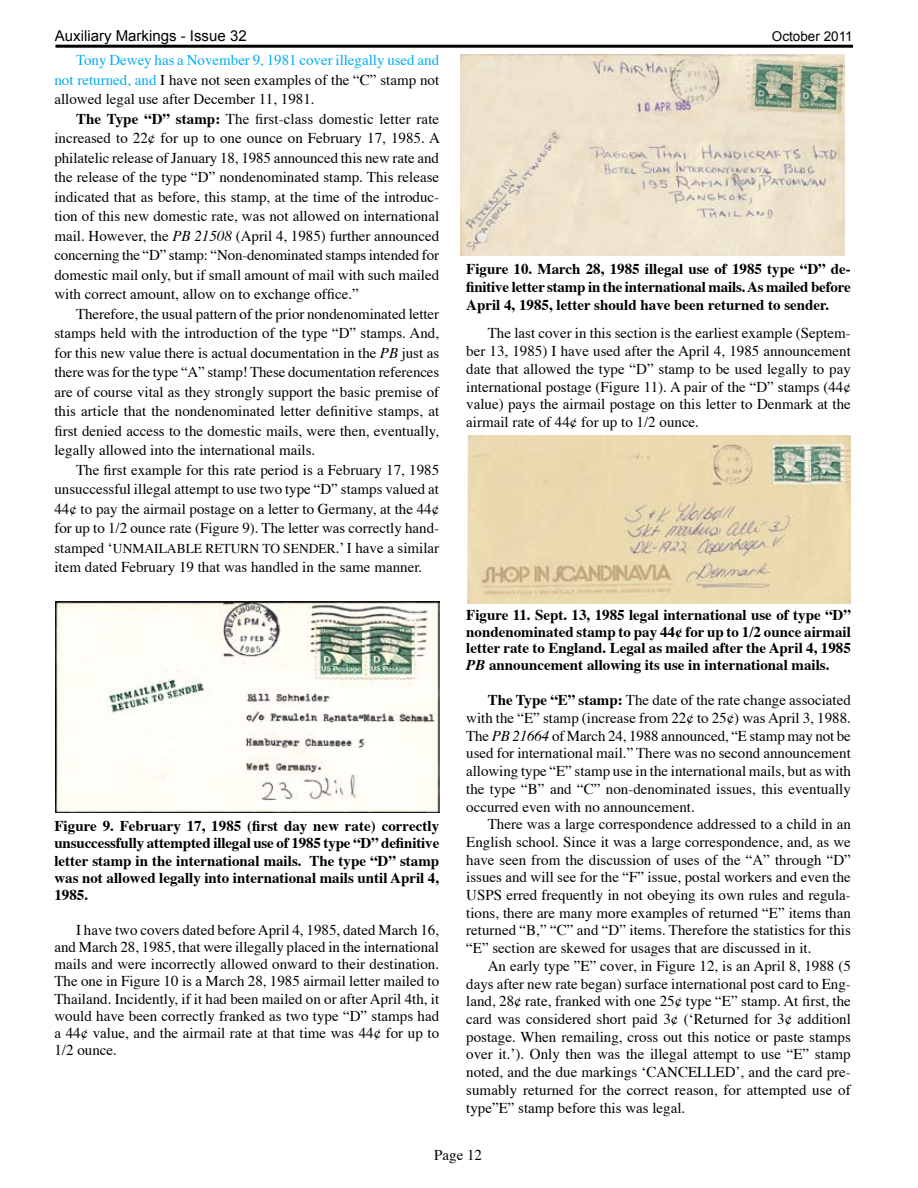
<style>
.page{position:relative;width:918px;height:1188px;background:#fff}
.page>*{position:absolute;margin:0;border:0;box-sizing:border-box;transform-origin:0 0}
.t1{font:15px/17.7px "Times";color:#000;text-align:justify}
.t2{font:700 15px/17.2px "Times";color:#000;text-align:justify}
.t3{font:15px "Arial";color:#000}
.t4{font:13.5px "Times";color:#000}
.t5{font:13.5px "Arial";color:#000}
.s1{color:#00adef}
.s2{font-weight:700}
.s3{font-style:italic}
.s4{font-size:15px}
</style>
<div class="page">
<hr style="left:55px;top:45px;width:798px;height:3px;background:#000">
<img style="left:461px;top:54px;width:383px;height:202px">
<img style="left:468px;top:436px;width:383px;height:168px">
<img style="left:56px;top:601px;width:383px;height:212px">
<p class="t3" style="left:55px;top:27px;width:193px">Auxiliary Markings - Issue 32</p>
<p class="t5" style="left:772px;top:29px;width:82px">October 2011</p>
<p class="t1" style="left:54px;top:49px;width:386px;line-height:19.5px;text-indent:22px"><span class="s1">Tony Dewey has a November 9, 1981 cover illegally used and not returned, and</span> I have not seen examples of the “C” stamp not allowed legal use after December 11, 1981.</p>
<p class="t1" style="left:54px;top:108px;width:387px;line-height:19.5px;text-indent:22px"><span class="s2">The Type “D” stamp:</span> The first-class domestic letter rate increased to 22¢ for up to one ounce on February 17, 1985. A philatelic release of January 18, 1985 announced this new rate and the release of the type “D” nondenominated stamp. This release indicated that as before, this stamp, at the time of the introduc&shy;tion of this new domestic rate, was not allowed on international mail. However, the <span class="s3">PB 21508</span> (April 4, 1985) further announced concerning the “D” stamp: “Non-denominated stamps intended for domestic mail only, but if small amount of mail with such mailed with correct amount, allow on to exchange office.”</p>
<p class="t1" style="left:54px;top:303px;width:386px;line-height:19.5px;text-indent:22px">Therefore, the usual pattern of the prior nondenominated letter stamps held with the introduction of the type “D” stamps. And, for this new value there is actual documentation in the <span class="s3">PB</span> just as there was for the type “A” stamp! These documentation references are of course vital as they strongly support the basic premise of this article that the nondenominated letter definitive stamps, at first denied access to the domestic mails, were then, eventually, legally allowed into the international mails.</p>
<p class="t1" style="left:54px;top:459px;width:386px;line-height:19.5px;text-indent:22px">The first example for this rate period is a February 17, 1985 unsuccessful illegal attempt to use two type “D” stamps valued at 44¢ to pay the airmail postage on a letter to Germany, at the 44¢ for up to 1/2 ounce rate (Figure 9). The letter was correctly hand-</p>
<p class="t4" style="left:54px;top:536px;width:386px"><span class="s4">stamped ‘</span>UNMAILABLE RETURN TO SENDER<span class="s4">.’ I have a similar</span></p>
<p class="t1" style="left:54px;top:557px;width:369px">item dated February 19 that was handled in the same manner.</p>
<p class="t2" style="left:54px;top:816px;width:386px">Figure 9. February 17, 1985 (first day new rate) correctly unsuccessfully attempted illegal use of 1985 type “D” definitive letter stamp in the international mails. The type “D” stamp was not allowed legally into international mails until April 4, 1985.</p>
<p class="t1" style="left:54px;top:920px;width:386px;line-height:17.2px;text-indent:22px">I have two covers dated before April 4, 1985, dated March 16, and March 28, 1985, that were illegally placed in the international mails and were incorrectly allowed onward to their destination.<br>The one in Figure 10 is a March 28, 1985 airmail letter mailed to Thailand. Incidently, if it had been mailed on or after April 4th, it would have been correctly franked as two type “D” stamps had a 44¢ value, and the airmail rate at that time was 44¢ for up to 1/2 ounce.</p>
<p class="t2" style="left:466px;top:258px;width:386px;line-height:18px">Figure 10. March 28, 1985 illegal use of 1985 type “D” de&shy;finitive letter stamp in the international mails. As mailed before April 4, 1985, letter should have been returned to sender.</p>
<p class="t1" style="left:466px;top:323px;width:386px;text-indent:22px">The last cover in this section is the earliest example (Septem&shy;ber 13, 1985) I have used after the April 4, 1985 announcement date that allowed the type “D” stamp to be used legally to pay international postage (Figure 11). A pair of the “D” stamps (44¢ value) pays the airmail postage on this letter to Denmark at the airmail rate of 44¢ for up to 1/2 ounce.</p>
<p class="t2" style="left:466px;top:606px;width:386px;line-height:16.5px">Figure 11. Sept. 13, 1985 legal international use of type “D” nondenominated stamp to pay 44¢ for up to 1/2 ounce airmail letter rate to England. Legal as mailed after the April 4, 1985<br><span class="s3">PB</span> announcement allowing its use in international mails.</p>
<p class="t1" style="left:466px;top:690px;width:386px;text-indent:22px"><span class="s2">The Type “E” stamp:</span> The date of the rate change associated with the “E” stamp (increase from 22¢ to 25¢) was April 3, 1988.<br>The <span class="s3">PB 21664</span> of March 24, 1988 announced, “E stamp may not be used for international mail.” There was no second announcement allowing type “E” stamp use in the international mails, but as with the type “B” and “C” non-denominated issues, this eventually occurred even with no announcement.</p>
<p class="t1" style="left:466px;top:814px;width:386px;text-indent:22px">There was a large correspondence addressed to a child in an English school. Since it was a large correspondence, and, as we have seen from the discussion of uses of the “A” through “D” issues and will see for the “F” issue, postal workers and even the USPS erred frequently in not obeying its own rules and regula&shy;tions, there are many more examples of returned “E” items than returned “B,” “C” and “D” items. Therefore the statistics for this “E” section are skewed for usages that are discussed in it.</p>
<p class="t1" style="left:466px;top:956px;width:386px;text-indent:22px">An early type ”E” cover, in Figure 12, is an April 8, 1988 (5 days after new rate began) surface international post card to Eng&shy;land, 28¢ rate, franked with one 25¢ type “E” stamp. At first, the card was considered short paid 3¢ (‘Returned for 3¢ additionl postage. When remailing, cross out this notice or paste stamps over it.’). Only then was the illegal attempt to use “E” stamp noted, and the due markings ‘CANCELLED’, and the card pre&shy;sumably returned for the correct reason, for attempted use of type”E” stamp before this was legal.</p>
<p class="t1" style="left:434px;top:1145px;width:49px">Page 12</p>
</div>
